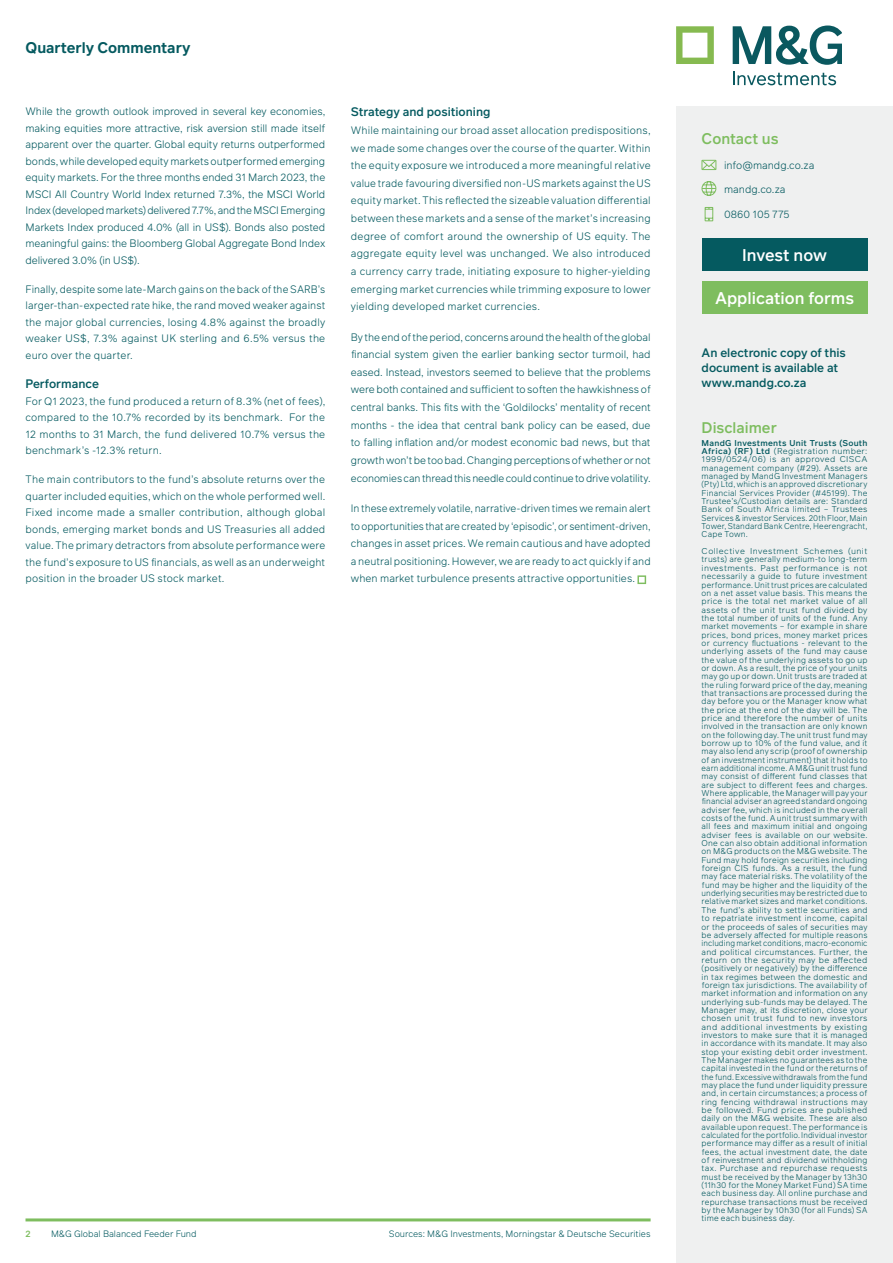
<style>
.page{position:relative;width:893px;height:1263px;background:#fff}
.page>*{position:absolute;margin:0;border:0;box-sizing:border-box;transform-origin:0 0}
.t1{font:500 16.5px "Infra";color:#fff}
.t2{font:600 15px "Infra";color:#055a60}
.t3{font:500 15px "Infra";color:#7ebd5f}
.t4{font:500 12px/15px "Infra";color:#055a60}
.t5{font:300 10.5px/16.5px "Infra";letter-spacing:.01em;color:#055a60;text-align:justify}
.t6{font:300 9px "Infra";color:#055a60}
.t7{font:500 9px "Infra";color:#7ebd5f}
.t8{font:300 8.25px/8.4px "Infra";letter-spacing:.015em;color:#055a60;text-align:justify;scale:1.05 1}
.s1{font-weight:500}
</style>
<div class="page">
<div style="left:676px;top:107px;width:217px;height:1156px;background:#eff0f0"></div>
<svg style="left:637px;top:575px;width:9px;height:9px"></svg>
<svg style="left:733px;top:26px;width:109px;height:39px"></svg>
<svg style="left:733px;top:72px;width:103px;height:13px"></svg>
<svg style="left:676px;top:26px;width:38px;height:38px"></svg>
<hr style="left:26px;top:1218px;width:625px;height:3px;background:#7ebd5f">
<div style="left:702px;top:238px;width:165px;height:33px;background:#055a60"></div>
<div style="left:702px;top:281px;width:165px;height:33px;background:#7ebd5f"></div>
<svg style="left:704px;top:207px;width:9px;height:15px"></svg>
<svg style="left:701px;top:181px;width:16px;height:15px"></svg>
<svg style="left:701px;top:159px;width:16px;height:11px"></svg>
<h2 class="t2" style="left:26px;top:37px;width:167px">Quarterly Commentary</h2>
<p class="t5" style="left:26px;top:103px;width:301px">While the growth outlook improved in several key economies, making equities more attractive, risk aversion still made itself apparent over the quarter. Global equity returns outperformed bonds, while developed equity markets outperformed emerging equity markets. For the three months ended 31 March 2023, the MSCI All Country World Index returned 7.3%, the MSCI World Index (developed markets) delivered 7.7%, and the MSCI Emerging Markets Index produced 4.0% (all in US$). Bonds also posted meaningful gains: the Bloomberg Global Aggregate Bond Index delivered 3.0% (in US$).</p>
<p class="t5" style="left:26px;top:281px;width:301px">Finally, despite some late-March gains on the back of the SARB’s larger-than-expected rate hike, the rand moved weaker against the major global currencies, losing 4.8% against the broadly weaker US$, 7.3% against UK sterling and 6.5% versus the euro over the quarter.</p>
<h3 class="t4" style="left:26px;top:376px;width:75px">Performance</h3>
<p class="t5" style="left:26px;top:392px;width:301px">For Q1 2023, the fund produced a return of 8.3% (net of fees), compared to the 10.7% recorded by its benchmark. For the 12 months to 31 March, the fund delivered 10.7% versus the benchmark’s -12.3% return.</p>
<p class="t5" style="left:26px;top:471px;width:301px">The main contributors to the fund’s absolute returns over the quarter included equities, which on the whole performed well.<br>Fixed income made a smaller contribution, although global bonds, emerging market bonds and US Treasuries all added value. The primary detractors from absolute performance were the fund’s exposure to US financials, as well as an underweight position in the broader US stock market.</p>
<h3 class="t4" style="left:351px;top:104px;width:141px">Strategy and positioning</h3>
<p class="t5" style="left:351px;top:121px;width:301px;line-height:17.5px">While maintaining our broad asset allocation predispositions, we made some changes over the course of the quarter. Within the equity exposure we introduced a more meaningful relative value trade favouring diversified non-US markets against the US equity market. This reflected the sizeable valuation differential between these markets and a sense of the market’s increasing degree of comfort around the ownership of US equity. The aggregate equity level was unchanged. We also introduced a currency carry trade, initiating exposure to higher-yielding emerging market currencies while trimming exposure to lower yielding developed market currencies.</p>
<p class="t5" style="left:351px;top:328px;width:301px;line-height:17.5px">By the end of the period, concerns around the health of the global financial system given the earlier banking sector turmoil, had eased. Instead, investors seemed to believe that the problems were both contained and sufficient to soften the hawkishness of central banks. This fits with the ‘Goldilocks’ mentality of recent months - the idea that central bank policy can be eased, due to falling inflation and/or modest economic bad news, but that growth won’t be too bad. Changing perceptions of whether or not economies can thread this needle could continue to drive volatility.</p>
<p class="t5" style="left:351px;top:499px;width:301px;line-height:17.5px">In these extremely volatile, narrative-driven times we remain alert to opportunities that are created by ‘episodic’, or sentiment-driven, changes in asset prices. We remain cautious and have adopted a neutral positioning. However, we are ready to act quickly if and when market turbulence presents attractive opportunities.</p>
<p class="t7" style="left:26px;top:1228px;width:7px">2</p>
<p class="t6" style="left:51px;top:1228px;width:147px">M&amp;G Global Balanced Feeder Fund</p>
<p class="t6" style="left:389px;top:1228px;width:263px">Sources: M&amp;G Investments, Morningstar &amp; Deutsche Securities</p>
<h2 class="t3" style="left:702px;top:128px;width:79px">Contact us</h2>
<p class="t5" style="left:724px;top:157px;width:92px">info@mandg.co.za</p>
<p class="t5" style="left:724px;top:180px;width:63px">mandg.co.za</p>
<p class="t5" style="left:724px;top:205px;width:67px">0860 105 775</p>
<h1 class="t1" style="left:742px;top:243px;width:86px">Invest now</h1>
<h1 class="t1" style="left:715px;top:287px;width:140px">Application forms</h1>
<h3 class="t4" style="left:702px;top:345px;width:146px">An electronic copy of this document is available at www.mandg.co.za</h3>
<h2 class="t3" style="left:702px;top:417px;width:77px">Disclaimer</h2>
<p class="t8" style="left:702px;top:438px;width:159px"><span class="s1">MandG Investments Unit Trusts (South Africa) (RF) Ltd</span> (Registration number:<br>1999/0524/06) is an approved CISCA management company (#29). Assets are managed by MandG Investment Managers (Pty) Ltd, which is an approved discretionary Financial Services Provider (#45199). The Trustee’s/Custodian details are: Standard Bank of South Africa limited – Trustees Services &amp; investor Services. 20th Floor, Main Tower, Standard Bank Centre, Heerengracht, Cape Town.</p>
<p class="t8" style="left:702px;top:547px;width:159px">Collective Investment Schemes (unit trusts) are generally medium-to long-term investments. Past performance is not necessarily a guide to future investment performance. Unit trust prices are calculated on a net asset value basis. This means the price is the total net market value of all assets of the unit trust fund divided by the total number of units of the fund. Any market movements – for example in share prices, bond prices, money market prices or currency fluctuations - relevant to the underlying assets of the fund may cause the value of the underlying assets to go up or down. As a result, the price of your units may go up or down. Unit trusts are traded at the ruling forward price of the day, meaning that transactions are processed during the day before you or the Manager know what the price at the end of the day will be. The price and therefore the number of units involved in the transaction are only known on the following day. The unit trust fund may borrow up to 10% of the fund value, and it may also lend any scrip (proof of ownership of an investment instrument) that it holds to earn additional income. A M&amp;G unit trust fund may consist of different fund classes that are subject to different fees and charges.<br>Where applicable, the Manager will pay your financial adviser an agreed standard ongoing adviser fee, which is included in the overall costs of the fund. A unit trust summary with all fees and maximum initial and ongoing adviser fees is available on our website.<br>One can also obtain additional information on M&amp;G products on the M&amp;G website. The Fund may hold foreign securities including foreign CIS funds. As a result, the fund may face material risks. The volatility of the fund may be higher and the liquidity of the underlying securities may be restricted due to relative market sizes and market conditions.<br>The fund’s ability to settle securities and to repatriate investment income, capital or the proceeds of sales of securities may be adversely affected for multiple reasons including market conditions, macro-economic and political circumstances. Further, the return on the security may be affected (positively or negatively) by the difference in tax regimes between the domestic and foreign tax jurisdictions. The availability of market information and information on any underlying sub-funds may be delayed. The Manager may, at its discretion, close your chosen unit trust fund to new investors and additional investments by existing investors to make sure that it is managed in accordance with its mandate. It may also stop your existing debit order investment.<br>The Manager makes no guarantees as to the capital invested in the fund or the returns of the fund. Excessive withdrawals from the fund may place the fund under liquidity pressure and, in certain circumstances; a process of ring fencing withdrawal instructions may be followed. Fund prices are published daily on the M&amp;G website. These are also available upon request. The performance is calculated for the portfolio. Individual investor performance may differ as a result of initial fees, the actual investment date, the date of reinvestment and dividend withholding tax. Purchase and repurchase requests must be received by the Manager by 13h30 (11h30 for the Money Market Fund) SA time each business day. All online purchase and repurchase transactions must be received by the Manager by 10h30 (for all Funds) SA time each business day.</p>
</div>
